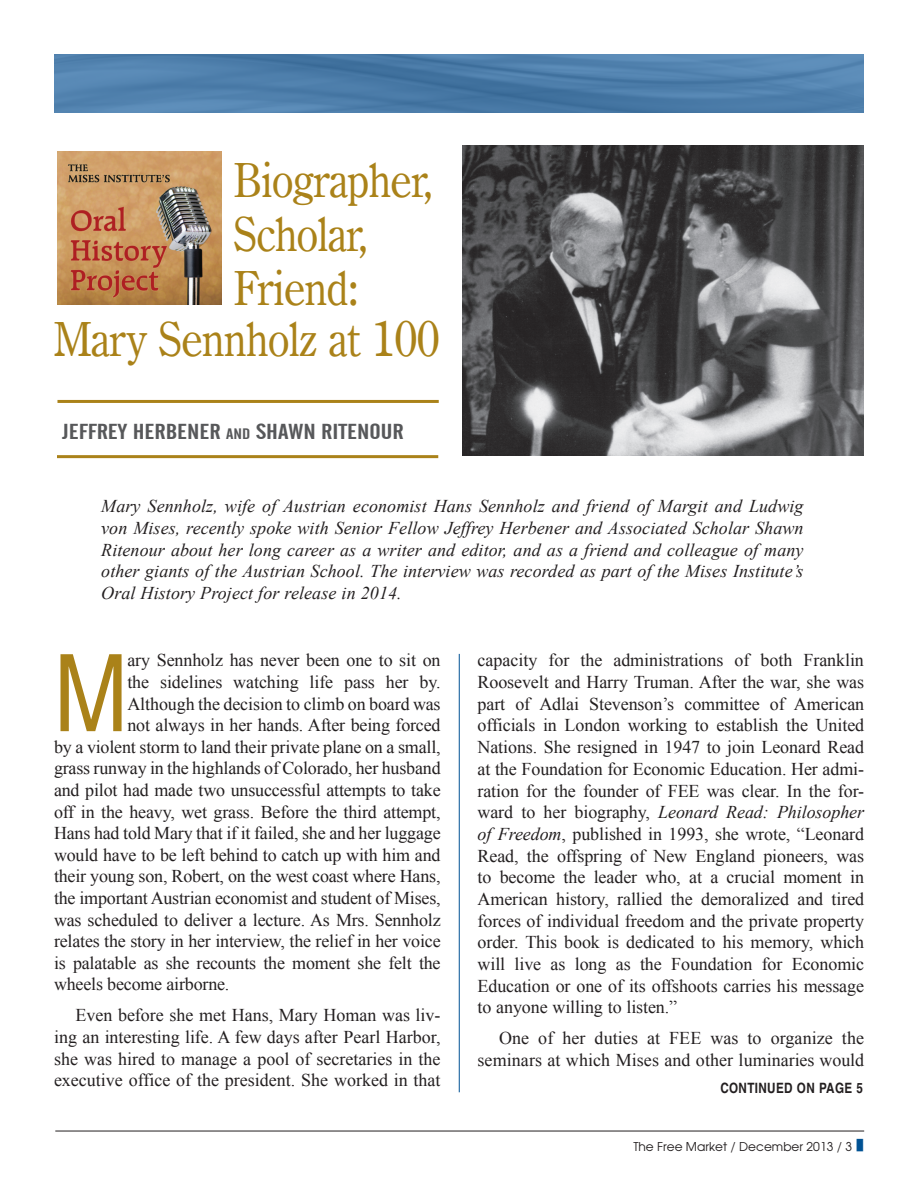
<style>
.page{position:relative;width:918px;height:1188px;background:#fff}
.page>*{position:absolute;margin:0;border:0;box-sizing:border-box;transform-origin:0 0}
.Text{font:condensed 107.1px "Helvetica";color:#aa8219}
.t1{font:47.25px/54.2px "Century Oldstyle BT";letter-spacing:-.015em;color:#aa8219;scale:.9 1}
.Article_titles{font:21.6px "Alternate Gothic No 2 BT";color:#57585a;scale:1.25 1}
.Text-2{font:18px/21.8px "Times New Roman";letter-spacing:-.01em;color:#231f20;text-align:justify}
.t2{font:italic 18px/21.8px "Times New Roman";letter-spacing:.005em;color:#231f20;text-align:justify}
.Heading_1{font:700 condensed 14.25px "Helvetica";letter-spacing:.025em;color:#231f20}
.t3{font:12.15px "Avalon";color:#231f20}
.s1{font-size:50.4px}
.s2{font-size:15.15px}
.s3{font-style:italic}
.s4{color:#005294}
</style>
<div class="page">
<img style="left:54px;top:54px;width:810px;height:58px">
<hr style="left:55px;top:1131px;width:809px;height:1px;background:#231f20">
<hr style="left:459px;top:654px;width:1px;height:438px;background:#005294">
<img style="left:462px;top:146px;width:402px;height:310px">
<hr style="left:57px;top:455px;width:381px;height:3px;background:#aa8219">
<hr style="left:57px;top:400px;width:382px;height:3px;background:#aa8219">
<img style="left:57px;top:152px;width:164px;height:153px">
<p class="t1" style="left:234px;top:152px;width:224px">Biographer,</p>
<p class="t1" style="left:234px;top:207px;width:152px">Scholar,<br>Friend:</p>
<p class="t1" style="left:54px;top:312px;width:430px">Mary Sennholz at <span class="s1">100</span></p>
<p class="Article_titles" style="left:63px;top:419px;width:274px">JEFFREY HERBENER <span class="s2">and</span> SHAWN RITENOUR</p>
<p class="t2" style="left:101px;top:495px;width:704px">Mary Sennholz, wife of Austrian economist Hans Sennholz and friend of Margit and Ludwig von Mises, recently spoke with Senior Fellow Jeffrey Herbener and Associated Scholar Shawn Ritenour about her long career as a writer and editor, and as a friend and colleague of many other giants of the Austrian School. The interview was recorded as part of the Mises Institute’s Oral History Project for release in 2014.</p>
<p class="Text" style="left:54px;top:631px;width:75px">M</p>
<p class="Text-2" style="left:127px;top:649px;width:315px">ary Sennholz has never been one to sit on</p>
<p class="Text-2" style="left:127px;top:671px;width:315px">the sidelines watching life pass her by.</p>
<p class="Text-2" style="left:127px;top:692px;width:315px">Although the decision to climb on board was</p>
<p class="Text-2" style="left:127px;top:714px;width:315px">not always in her hands. After being forced</p>
<p class="Text-2" style="left:54px;top:736px;width:388px">by a violent storm to land their private plane on a small,</p>
<p class="Text-2" style="left:54px;top:757px;width:388px">grass runway in the highlands of Colorado, her husband</p>
<p class="Text-2" style="left:54px;top:779px;width:388px">and pilot had made two unsuccessful attempts to take</p>
<p class="Text-2" style="left:54px;top:800px;width:388px">off in the heavy, wet grass. Before the third attempt,</p>
<p class="Text-2" style="left:54px;top:822px;width:388px">Hans had told Mary that if it failed, she and her luggage</p>
<p class="Text-2" style="left:54px;top:844px;width:388px">would have to be left behind to catch up with him and</p>
<p class="Text-2" style="left:54px;top:865px;width:388px">their young son, Robert, on the west coast where Hans,</p>
<p class="Text-2" style="left:54px;top:887px;width:388px">the important Austrian economist and student of Mises,</p>
<p class="Text-2" style="left:54px;top:908px;width:388px">was scheduled to deliver a lecture. As Mrs. Sennholz</p>
<p class="Text-2" style="left:54px;top:930px;width:388px">relates the story in her interview, the relief in her voice</p>
<p class="Text-2" style="left:54px;top:952px;width:388px">is palatable as she recounts the moment she felt the</p>
<p class="Text-2" style="left:54px;top:973px;width:177px">wheels become airborne.</p>
<p class="Text-2" style="left:54px;top:1004px;width:388px;text-indent:22px">Even before she met Hans, Mary Homan was liv&shy;ing an interesting life. A few days after Pearl Harbor, she was hired to manage a pool of secretaries in the executive office of the president. She worked in that</p>
<p class="Text-2" style="left:478px;top:649px;width:388px">capacity for the administrations of both Franklin Roosevelt and Harry Truman. After the war, she was part of Adlai Stevenson’s committee of American officials in London working to establish the United Nations. She resigned in 1947 to join Leonard Read at the Foundation for Economic Education. Her admi&shy;ration for the founder of FEE was clear. In the for&shy;ward to her biography, <span class="s3">Leonard Read: Philosopher of Freedom</span>, published in 1993, she wrote, “Leonard Read, the offspring of New England pioneers, was to become the leader who, at a crucial moment in American history, rallied the demoralized and tired forces of individual freedom and the private property order. This book is dedicated to his memory, which will live as long as the Foundation for Economic Education or one of its offshoots carries his message to anyone willing to listen.”</p>
<p class="Text-2" style="left:478px;top:1027px;width:388px;text-align:right">One of her duties at FEE was to organize the seminars at which Mises and other luminaries would</p>
<p class="Heading_1" style="left:720px;top:1079px;width:144px">CONTINUED ON PAGE 5</p>
<p class="t3" style="left:633px;top:1139px;width:232px">The Free Market / December 2013 / 3 <span class="s4">■</span></p>
</div>
